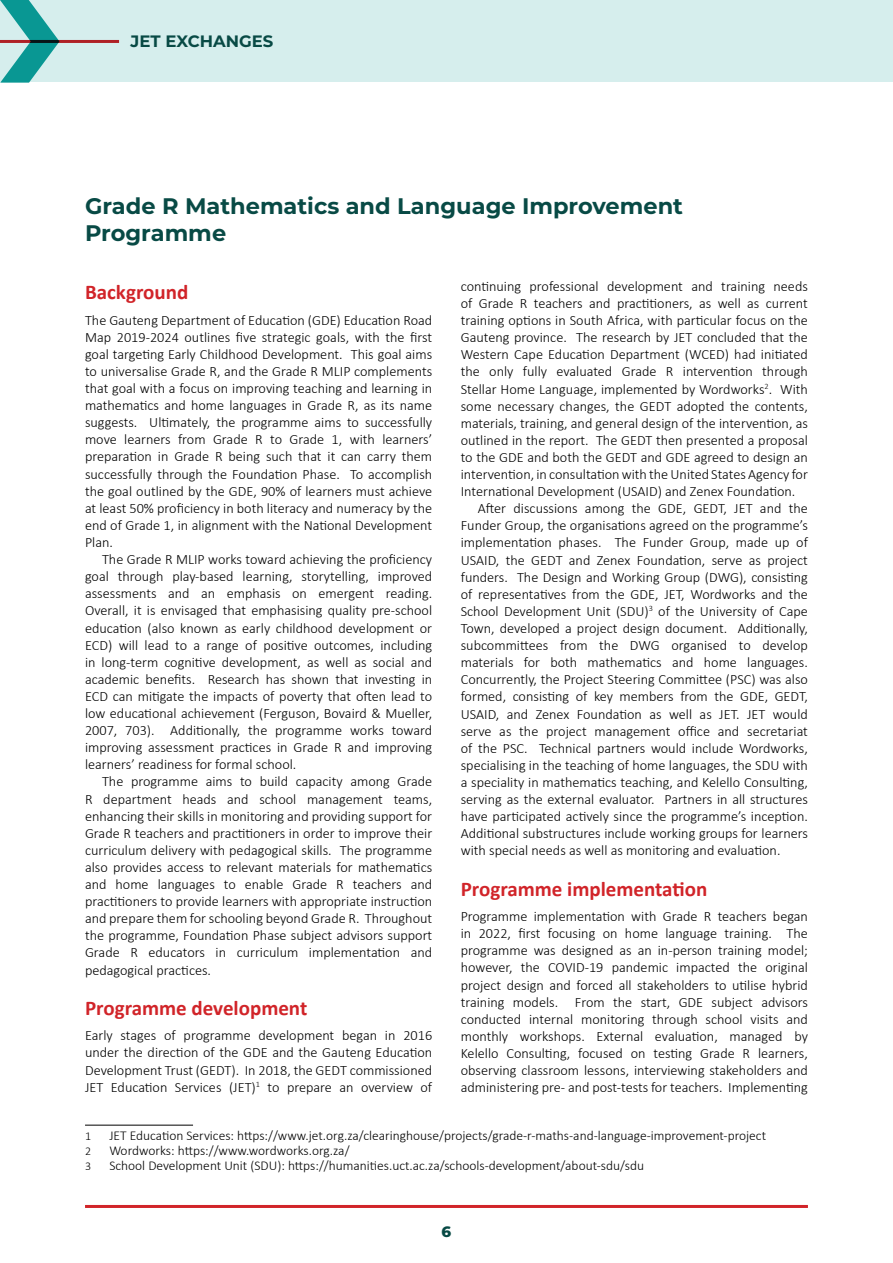
<style>
.page{position:relative;width:893px;height:1263px;background:#fff}
.page>*{position:absolute;margin:0;border:0;box-sizing:border-box;transform-origin:0 0}
.t1{font:700 22.5px/27px "Montserrat";color:#084a45}
.t2{font:700 21px "Calibri";color:#d12429}
.t3{font:700 16.5px "Montserrat";color:#084a45}
.t4{font:800 15px "Montserrat";color:#084a45}
.t5{font:300 14.25px/17.1px "Calibri";color:#000;text-align:justify}
.t6{font:300 13.5px "Calibri";color:#000}
.t7{font:300 12px "Calibri";color:#000}
</style>
<div class="page">
<div style="left:0;top:0;width:893px;height:82px;background:#d6eeed"></div>
<hr style="left:85px;top:1205px;width:723px;height:3px;background:#d12429">
<svg style="left:0;top:0;width:59px;height:83px"></svg>
<hr style="left:0;top:40px;width:119px;height:3px;background:#d12429">
<hr style="left:85px;top:1125px;width:108px;height:1px;background:#000">
<p class="t3" style="left:131px;top:30px;width:144px">JET EXCHANGES</p>
<h1 class="t1" style="left:85px;top:191px;width:599px">Grade R Mathematics and Language Improvement<br>Programme</h1>
<h2 class="t2" style="left:85px;top:279px;width:105px">Background</h2>
<p class="t5" style="left:85px;top:311px;width:349px">The Gauteng Department of Education (GDE) Education Road Map 2019-2024 outlines five strategic goals, with the first goal targeting Early Childhood Development. This goal aims to universalise Grade R, and the Grade R MLIP complements that goal with a focus on improving teaching and learning in mathematics and home languages in Grade R, as its name suggests. Ultimately, the programme aims to successfully move learners from Grade R to Grade 1, with learners’ preparation in Grade R being such that it can carry them successfully through the Foundation Phase. To accomplish the goal outlined by the GDE, 90% of learners must achieve at least 50% proficiency in both literacy and numeracy by the end of Grade 1, in alignment with the National Development Plan.</p>
<p class="t5" style="left:85px;top:551px;width:349px;text-indent:17px">The Grade R MLIP works toward achieving the proficiency goal through play-based learning, storytelling, improved assessments and an emphasis on emergent reading.<br>Overall, it is envisaged that emphasising quality pre-school education (also known as early childhood development or ECD) will lead to a range of positive outcomes, including in long-term cognitive development, as well as social and academic benefits. Research has shown that investing in ECD can mitigate the impacts of poverty that often lead to low educational achievement (Ferguson, Bovaird &amp; Mueller, 2007, 703). Additionally, the programme works toward improving assessment practices in Grade R and improving learners’ readiness for formal school.</p>
<p class="t5" style="left:85px;top:773px;width:349px;text-indent:17px">The programme aims to build capacity among Grade R department heads and school management teams, enhancing their skills in monitoring and providing support for Grade R teachers and practitioners in order to improve their curriculum delivery with pedagogical skills. The programme also provides access to relevant materials for mathematics and home languages to enable Grade R teachers and practitioners to provide learners with appropriate instruction and prepare them for schooling beyond Grade R. Throughout the programme, Foundation Phase subject advisors support Grade R educators in curriculum implementation and pedagogical practices.</p>
<h2 class="t2" style="left:85px;top:994px;width:224px">Programme development</h2>
<p class="t5" style="left:85px;top:1027px;width:349px">Early stages of programme development began in 2016 under the direction of the GDE and the Gauteng Education Development Trust (GEDT). In 2018, the GEDT commissioned JET Education Services (JET)<sup>1</sup> to prepare an overview of</p>
<p class="t5" style="left:461px;top:278px;width:349px">continuing professional development and training needs</p>
<p class="t5" style="left:461px;top:295px;width:349px">of Grade R teachers and practitioners, as well as current</p>
<p class="t5" style="left:461px;top:312px;width:349px">training options in South Africa, with particular focus on the</p>
<p class="t5" style="left:461px;top:329px;width:349px">Gauteng province. The research by JET concluded that the</p>
<p class="t5" style="left:461px;top:346px;width:349px">Western Cape Education Department (WCED) had initiated</p>
<p class="t5" style="left:461px;top:363px;width:349px">the only fully evaluated Grade R intervention through</p>
<p class="t5" style="left:461px;top:380px;width:349px">Stellar Home Language, implemented by Wordworks<sup>2</sup>. With</p>
<p class="t5" style="left:461px;top:397px;width:349px">some necessary changes, the GEDT adopted the contents,</p>
<p class="t5" style="left:461px;top:414px;width:349px">materials, training, and general design of the intervention, as</p>
<p class="t5" style="left:461px;top:431px;width:349px">outlined in the report. The GEDT then presented a proposal</p>
<p class="t5" style="left:461px;top:449px;width:349px">to the GDE and both the GEDT and GDE agreed to design an</p>
<p class="t5" style="left:461px;top:466px;width:349px">intervention, in consultation with the United States Agency for</p>
<p class="t5" style="left:461px;top:483px;width:336px">International Development (USAID) and Zenex Foundation.</p>
<p class="t5" style="left:478px;top:500px;width:332px">After discussions among the GDE, GEDT, JET and the</p>
<p class="t5" style="left:461px;top:517px;width:349px">Funder Group, the organisations agreed on the programme’s</p>
<p class="t5" style="left:461px;top:534px;width:349px">implementation phases. The Funder Group, made up of</p>
<p class="t5" style="left:461px;top:551px;width:349px">USAID, the GEDT and Zenex Foundation, serve as project</p>
<p class="t5" style="left:461px;top:568px;width:349px">funders. The Design and Working Group (DWG), consisting</p>
<p class="t5" style="left:461px;top:585px;width:349px">of representatives from the GDE, JET, Wordworks and the</p>
<p class="t5" style="left:461px;top:602px;width:349px">School Development Unit (SDU)<sup>3</sup> of the University of Cape</p>
<p class="t5" style="left:461px;top:620px;width:349px">Town, developed a project design document. Additionally,</p>
<p class="t5" style="left:461px;top:637px;width:349px">subcommittees from the DWG organised to develop</p>
<p class="t5" style="left:461px;top:654px;width:349px">materials for both mathematics and home languages.</p>
<p class="t5" style="left:461px;top:671px;width:349px">Concurrently, the Project Steering Committee (PSC) was also</p>
<p class="t5" style="left:461px;top:688px;width:349px">formed, consisting of key members from the GDE, GEDT,</p>
<p class="t5" style="left:461px;top:705px;width:349px">USAID, and Zenex Foundation as well as JET. JET would</p>
<p class="t5" style="left:461px;top:722px;width:349px">serve as the project management office and secretariat</p>
<p class="t5" style="left:461px;top:739px;width:349px">of the PSC. Technical partners would include Wordworks,</p>
<p class="t5" style="left:461px;top:756px;width:349px">specialising in the teaching of home languages, the SDU with</p>
<p class="t5" style="left:461px;top:773px;width:349px">a speciality in mathematics teaching, and Kelello Consulting,</p>
<p class="t5" style="left:461px;top:791px;width:349px">serving as the external evaluator. Partners in all structures</p>
<p class="t5" style="left:461px;top:808px;width:349px">have participated actively since the programme’s inception.</p>
<p class="t5" style="left:461px;top:825px;width:349px">Additional substructures include working groups for learners</p>
<p class="t5" style="left:461px;top:842px;width:321px">with special needs as well as monitoring and evaluation.</p>
<h2 class="t2" style="left:461px;top:875px;width:248px">Programme implementation</h2>
<p class="t5" style="left:461px;top:908px;width:349px">Programme implementation with Grade R teachers began in 2022, first focusing on home language training. The programme was designed as an in-person training model; however, the COVID-19 pandemic impacted the original project design and forced all stakeholders to utilise hybrid training models. From the start, GDE subject advisors conducted internal monitoring through school visits and monthly workshops. External evaluation, managed by Kelello Consulting, focused on testing Grade R learners, observing classroom lessons, interviewing stakeholders and administering pre- and post-tests for teachers. Implementing</p>
<p class="t7" style="left:85px;top:1129px;width:8px">1</p>
<p class="t6" style="left:109px;top:1127px;width:658px">JET Education Services: https://www.jet.org.za/clearinghouse/projects/grade-r-maths-and-language-improvement-project</p>
<p class="t7" style="left:85px;top:1144px;width:8px">2</p>
<p class="t6" style="left:109px;top:1142px;width:242px">Wordworks: https://www.wordworks.org.za/</p>
<p class="t7" style="left:85px;top:1159px;width:8px">3</p>
<p class="t6" style="left:109px;top:1157px;width:536px">School Development Unit (SDU): https://humanities.uct.ac.za/schools-development/about-sdu/sdu</p>
<p class="t4" style="left:442px;top:1221px;width:11px">6</p>
</div>
